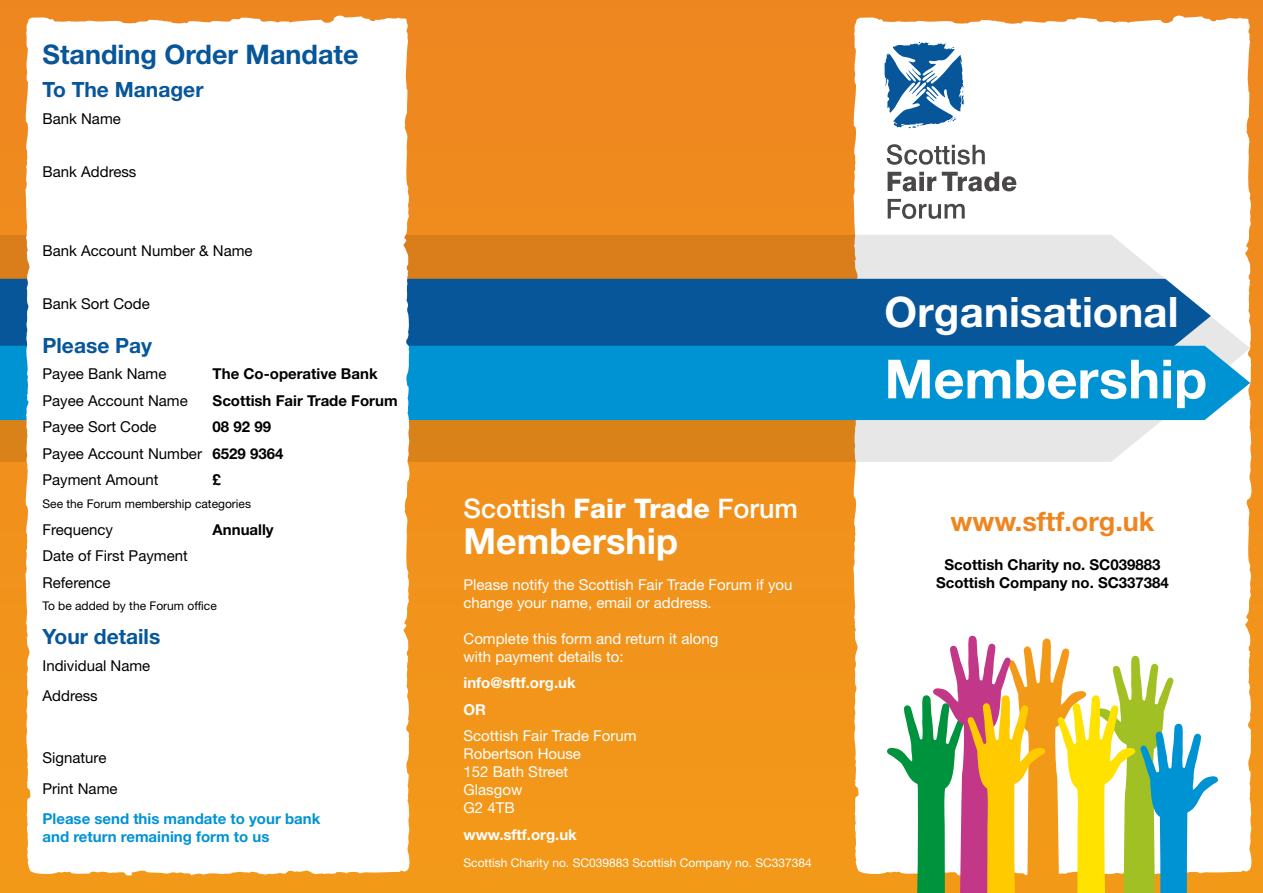
<style>
.page{position:relative;width:1263px;height:893px;background:#f1921c}
.page>*{position:absolute;margin:0;border:0;box-sizing:border-box;transform-origin:0 0}
.t1{font:700 54px "Helvetica Neue LT";color:#fff}
.t2{font:700 42px "Helvetica Neue LT";color:#fff}
.t3{font:700 36px "Helvetica Neue LT";color:#fff}
.t4{font:500 27px "Helvetica Neue LT";color:#fff}
.t5{font:700 27px "Helvetica Neue LT";color:#075699}
.t6{font:700 27px "Helvetica Neue LT";color:#ee8620}
.t7{font:700 21px "Helvetica Neue LT";color:#075699}
.t8{font:15px/26.5px "Helvetica Neue LT";color:#000}
.t9{font:15px/18px "Helvetica Neue LT";color:#fff}
.t10{font:700 15px/18px "Helvetica Neue LT";color:#000;text-align:center}
.t11{font:700 15px/18px "Helvetica Neue LT";color:#0093d4}
.t12{font:700 15px/26.5px "Helvetica Neue LT";color:#fff}
.t13{font:12px "Helvetica Neue LT";color:#000}
.t14{font:12px "Helvetica Neue LT";color:#fff}
.s1{font-weight:700}
.s2{font-weight:800}
</style>
<div class="page">
<div style="left:853px;top:15px;width:399px;height:369px;background:#fff"></div>
<div style="left:853px;top:400px;width:399px;height:474px;background:#fff"></div>
<svg style="left:0;top:235px;width:1250px;height:227px;background:#e2b47f"></svg>
<div style="left:0;top:279px;width:1211px;height:67px;background:#075699"></div>
<div style="left:0;top:346px;width:1250px;height:74px;background:#0093d4"></div>
<div style="left:25px;top:15px;width:385px;height:382px;background:#fff"></div>
<div style="left:25px;top:397px;width:385px;height:479px;background:#fff"></div>
<svg style="left:885px;top:634px;width:335px;height:259px;background:#cec992"></svg>
<svg style="left:887px;top:144px;width:98px;height:21px;background:#bbb9ba"></svg>
<svg style="left:887px;top:172px;width:49px;height:19px"></svg>
<svg style="left:942px;top:172px;width:74px;height:19px"></svg>
<svg style="left:888px;top:199px;width:77px;height:20px;background:#bfbebf"></svg>
<svg style="left:884px;top:43px;width:80px;height:85px;background:#719ec4"></svg>
<h3 class="t5" style="left:43px;top:37px;width:318px">Standing Order Mandate</h3>
<h3 class="t7" style="left:43px;top:77px;width:163px">To The Manager</h3>
<p class="t8" style="left:43px;top:105px;width:80px">Bank Name</p>
<p class="t8" style="left:43px;top:158px;width:95px">Bank Address</p>
<p class="t8" style="left:43px;top:238px;width:212px">Bank Account Number &amp; Name</p>
<p class="t8" style="left:43px;top:291px;width:109px">Bank Sort Code</p>
<h3 class="t7" style="left:43px;top:332px;width:111px">Please Pay</h3>
<p class="t8" style="left:43px;top:360px;width:125px">Payee Bank Name</p>
<p class="t10" style="left:213px;top:364px;width:167px">The Co-operative Bank</p>
<p class="t8" style="left:43px;top:387px;width:147px">Payee Account Name</p>
<p class="t10" style="left:213px;top:391px;width:186px">Scottish Fair Trade Forum</p>
<p class="t8" style="left:43px;top:413px;width:116px">Payee Sort Code</p>
<p class="t8" style="left:43px;top:413px;width:242px;text-indent:170px"><span class="s1">08 92 99<br></span>Payee Account Number <span class="s1">6529 9364<br></span>Payment Amount</p>
<p class="t10" style="left:213px;top:470px;width:10px">£</p>
<p class="t13" style="left:43px;top:497px;width:210px">See the Forum membership categories</p>
<p class="t8" style="left:43px;top:516px;width:72px">Frequency</p>
<p class="t10" style="left:213px;top:520px;width:63px">Annually</p>
<p class="t8" style="left:43px;top:542px;width:147px">Date of First Payment<br>Reference</p>
<p class="t13" style="left:43px;top:599px;width:176px">To be added by the Forum office</p>
<h3 class="t7" style="left:43px;top:624px;width:119px">Your details</h3>
<p class="t8" style="left:43px;top:650px;width:109px;line-height:30.8px">Individual Name<br>Address</p>
<p class="t8" style="left:43px;top:742px;width:77px;line-height:30.8px">Signature<br>Print Name</p>
<p class="t11" style="left:43px;top:810px;width:279px">Please send this mandate to your bank and return remaining form to us</p>
<h3 class="t4" style="left:463px;top:492px;width:336px">Scottish <span class="s2">Fair Trade</span> Forum</h3>
<h3 class="t3" style="left:463px;top:518px;width:216px">Membership</h3>
<p class="t9" style="left:463px;top:575px;width:330px">Please notify the Scottish Fair Trade Forum if you change your name, email or address.</p>
<p class="t9" style="left:463px;top:629px;width:256px">Complete this form and return it along with payment details to:</p>
<p class="t12" style="left:463px;top:669px;width:114px">info@sftf.org.uk<br>OR</p>
<p class="t9" style="left:463px;top:726px;width:175px">Scottish Fair Trade Forum<br>Robertson House<br>152 Bath Street<br>Glasgow<br>G2 4TB</p>
<p class="t12" style="left:463px;top:821px;width:115px">www.sftf.org.uk</p>
<p class="t14" style="left:463px;top:855px;width:350px">Scottish Charity no. SC039883 Scottish Company no. SC337384</p>
<h2 class="t2" style="left:884px;top:286px;width:296px">Organisational</h2>
<h1 class="t1" style="left:884px;top:346px;width:324px">Membership</h1>
<h3 class="t6" style="left:950px;top:505px;width:205px">www.sftf.org.uk</h3>
<p class="t10" style="left:936px;top:555px;width:234px">Scottish Charity no. SC039883<br>Scottish Company no. SC337384</p>
</div>
